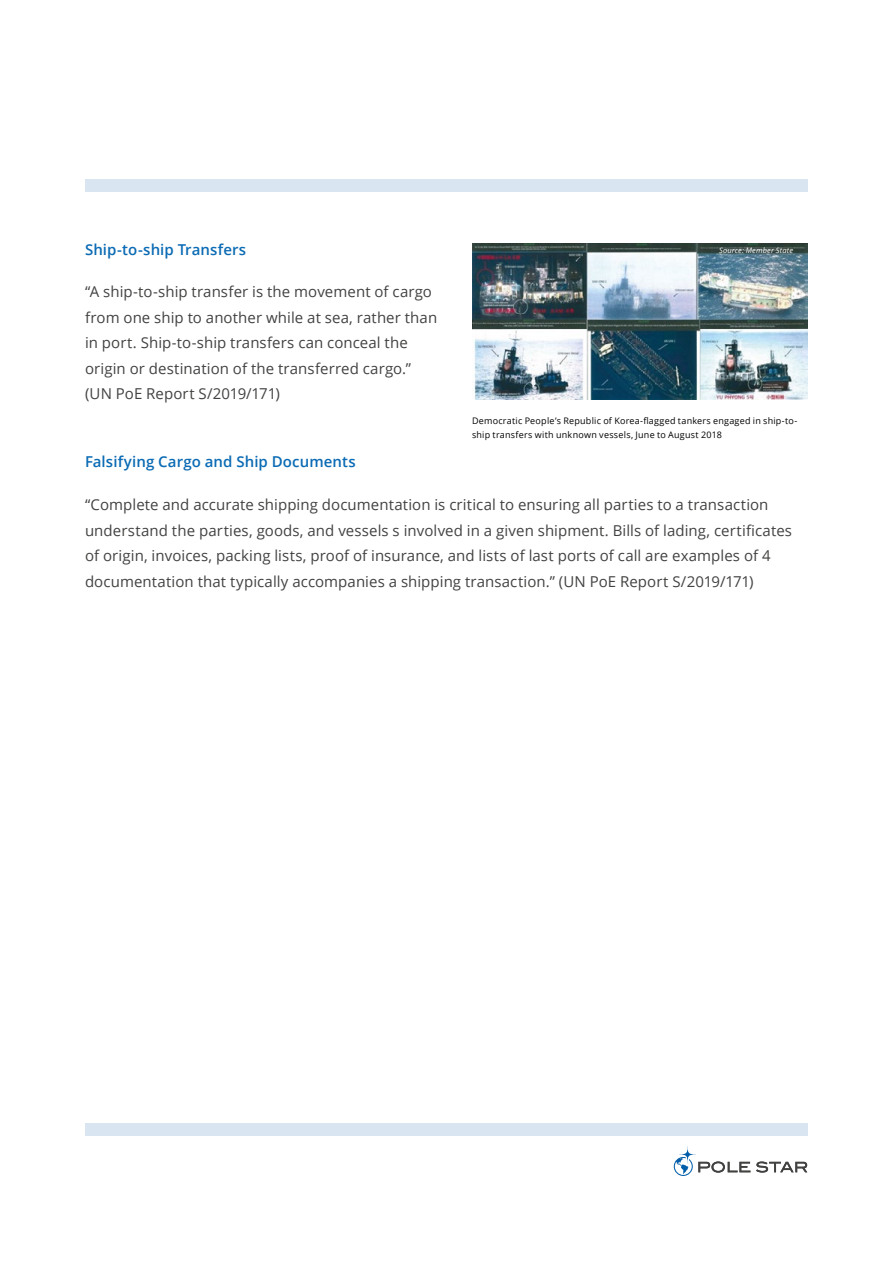
<style>
.page{position:relative;width:893px;height:1263px;background:#fff}
.page>*{position:absolute;margin:0;border:0;box-sizing:border-box;transform-origin:0 0}
.t1{font:15px/25.5px "Open Sans";letter-spacing:.005em;color:#424241}
.t2{font:600 15px "Open Sans";letter-spacing:.005em;color:#0b6bb4}
.t3{font:9px/13.5px "Open Sans";letter-spacing:.025em;color:#000}
.t4{font:italic 7.5px "Open Sans";letter-spacing:.015em;color:#fff}
</style>
<div class="page">
<svg style="left:674px;top:1146px;width:76px;height:30px"></svg>
<svg style="left:756px;top:1161px;width:51px;height:11px"></svg>
<div style="left:85px;top:1123px;width:723px;height:12px;background:#d9e6f2"></div>
<div style="left:85px;top:179px;width:723px;height:13px;background:#d9e6f2"></div>
<img style="left:472px;top:243px;width:336px;height:156px">
<p class="t2" style="left:85px;top:239px;width:163px">Ship-to-ship Transfers</p>
<p class="t1" style="left:85px;top:279px;width:354px">“A ship-to-ship transfer is the movement of cargo from one ship to another while at sea, rather than in port. Ship-to-ship transfers can conceal the origin or destination of the transferred cargo.” (UN PoE Report S/2019/171)</p>
<p class="t4" style="left:719px;top:245px;width:75px">Source: Member State</p>
<p class="t3" style="left:472px;top:414px;width:327px">Democratic People’s Republic of Korea-flagged tankers engaged in ship-to&shy;ship transfers with unknown vessels, June to August 2018</p>
<p class="t2" style="left:85px;top:452px;width:272px">Falsifying Cargo and Ship Documents</p>
<p class="t1" style="left:85px;top:491px;width:709px">“Complete and accurate shipping documentation is critical to ensuring all parties to a transaction understand the parties, goods, and vessels s involved in a given shipment. Bills of lading, certificates of origin, invoices, packing lists, proof of insurance, and lists of last ports of call are examples of 4 documentation that typically accompanies a shipping transaction.” (UN PoE Report S/2019/171)</p>
</div>
